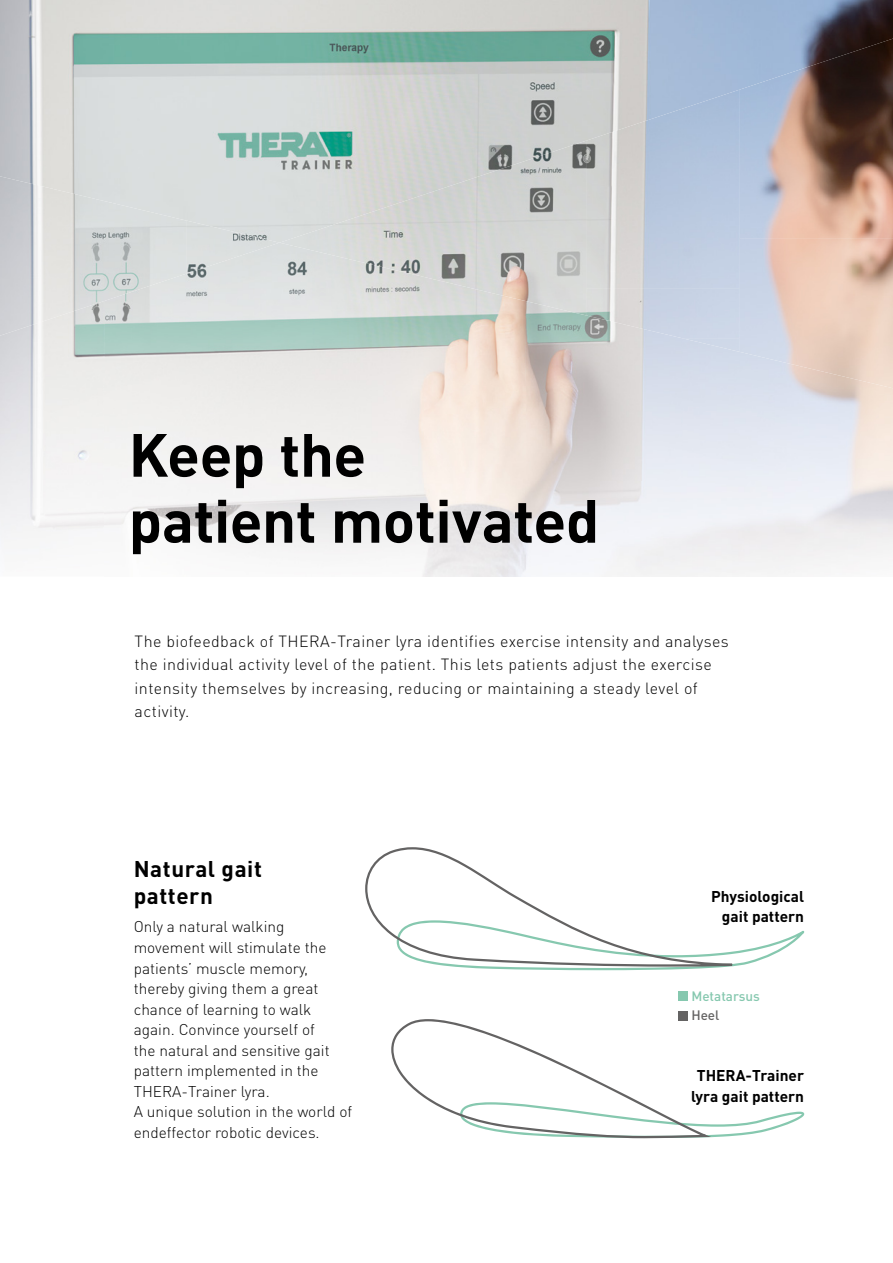
<style>
.page{position:relative;width:893px;height:1263px;background:#fff}
.page>*{position:absolute;margin:0;border:0;box-sizing:border-box;transform-origin:0 0}
.t1{font:700 60px/66px "DIN Pro";letter-spacing:-.01em;color:#000}
.t2{font:700 22.5px/27px "DIN Pro";letter-spacing:.025em;color:#000}
.t3{font:300 16.05px/23.4px "DIN Pro";letter-spacing:.025em;color:#000}
.t4{font:300 15.45px/20.5px "DIN Pro";color:#000}
.t5{font:700 15.45px/20.5px "DIN Pro";color:#000;text-align:right}
.t6{font:500 13.5px "DIN Pro";color:#86c8af}
.t7{font:500 13.5px "DIN Pro";color:#646363}
</style>
<div class="page">
<img style="left:0;top:0;width:893px;height:232px">
<img style="left:739px;top:39px;width:154px;height:297px">
<img style="left:586px;top:90px;width:154px;height:246px">
<img style="left:433px;top:141px;width:153px;height:160px">
<img style="left:280px;top:192px;width:153px;height:59px">
<img style="left:0;top:176px;width:187px;height:125px">
<img style="left:186px;top:220px;width:47px;height:23px">
<img style="left:233px;top:232px;width:47px;height:11px">
<img style="left:105px;top:243px;width:210px;height:286px">
<img style="left:315px;top:251px;width:210px;height:278px">
<img style="left:0;top:301px;width:105px;height:240px">
<img style="left:525px;top:301px;width:158px;height:180px">
<svg style="left:365px;top:847px;width:439px;height:123px"></svg>
<svg style="left:391px;top:1019px;width:413px;height:119px"></svg>
<div style="left:678px;top:992px;width:10px;height:9px;background:#86c8af"></div>
<div style="left:678px;top:1011px;width:10px;height:9px;background:#646363"></div>
<h1 class="t1" style="left:129px;top:420px;width:472px">Keep the<br>patient motivated</h1>
<p class="t3" style="left:135px;top:628px;width:596px">The biofeedback of THERA-Trainer lyra identifies exercise intensity and analyses the individual activity level of the patient. This lets patients adjust the exercise intensity themselves by increasing, reducing or maintaining a steady level of activity.</p>
<h2 class="t2" style="left:134px;top:855px;width:130px">Natural gait pattern</h2>
<p class="t4" style="left:134px;top:916px;width:220px">Only a natural walking movement will stimulate the patients’ muscle memory, thereby giving them a great chance of learning to walk again. Convince yourself of<br>the natural and sensitive gait pattern implemented in the<br>THERA-Trainer lyra.<br>A unique solution in the world of endeffector robotic devices.</p>
<p class="t5" style="left:711px;top:885px;width:95px">Physiological gait pattern</p>
<p class="t6" style="left:691px;top:987px;width:70px">Metatarsus</p>
<p class="t7" style="left:691px;top:1006px;width:30px">Heel</p>
<p class="t5" style="left:691px;top:1065px;width:115px;text-align:center">THERA-Trainer lyra gait pattern</p>
</div>
